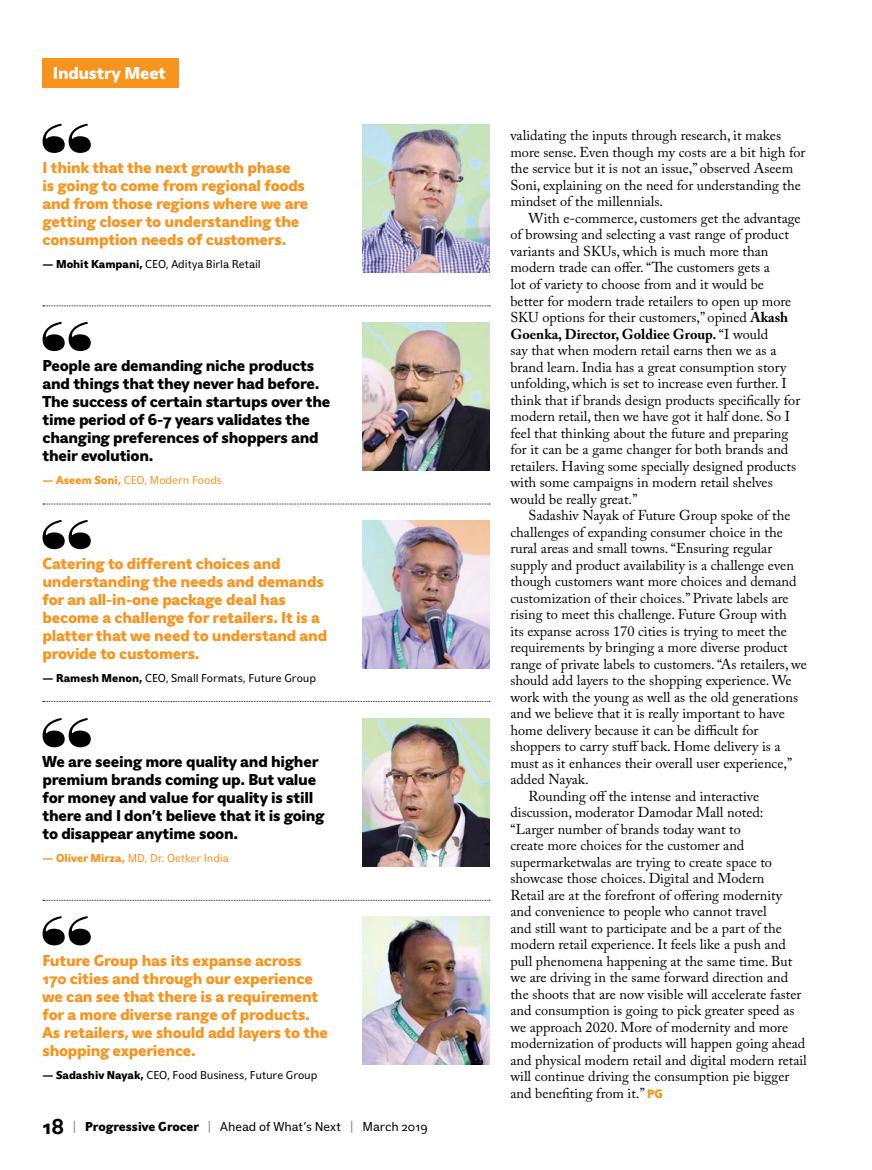
<style>
.page{position:relative;width:872px;height:1170px;background:#fff}
.page>*{position:absolute;margin:0;border:0;box-sizing:border-box;transform-origin:0 0}
.t1{font:800 18px "Eau Naturelle Sans";letter-spacing:-.02em;color:#fff}
.t2{font:800 16.5px/18px "Eau Naturelle Sans";letter-spacing:-.02em;color:#f7941e}
.t3{font:800 16.5px/18px "Eau Naturelle Sans";letter-spacing:-.02em;color:#000}
.t4{font:14.25px/16.5px "Adobe Caslon Pro";color:#000}
.t5{font:13.5px "Eau Naturelle Sans";letter-spacing:-.01em;color:#000}
.t6{font:12px "Eau Naturelle Sans";letter-spacing:-.005em;color:#000}
.t7{font:12px "Eau Naturelle Sans";letter-spacing:-.005em;color:#f7941e}
.s1{font-weight:800}
.s2{font-weight:700;font-size:22.5px}
.s3{font-weight:500;color:#808285}
.s4{font-weight:700}
.s5{font-family:"Eau Douce Sans";font-weight:800;font-size:12.75px;color:#f7941e}
</style>
<div class="page">
<div style="left:43px;top:58px;width:136px;height:30px;background:#f7941e"></div>
<img style="left:363px;top:124px;width:126px;height:148px">
<img style="left:363px;top:520px;width:126px;height:148px">
<img style="left:363px;top:322px;width:126px;height:148px">
<img style="left:363px;top:718px;width:126px;height:148px">
<img style="left:363px;top:916px;width:126px;height:148px">
<svg style="left:43px;top:124px;width:48px;height:29px"></svg>
<svg style="left:43px;top:520px;width:48px;height:29px"></svg>
<svg style="left:43px;top:322px;width:48px;height:29px"></svg>
<svg style="left:43px;top:718px;width:48px;height:29px"></svg>
<svg style="left:43px;top:916px;width:48px;height:29px"></svg>
<svg style="left:43px;top:305px;width:447px;height:1px"></svg>
<svg style="left:43px;top:503px;width:447px;height:1px"></svg>
<svg style="left:43px;top:701px;width:447px;height:1px"></svg>
<svg style="left:43px;top:899px;width:447px;height:1px"></svg>
<p class="t1" style="left:53px;top:66px;width:115px">Industry Meet</p>
<p class="t2" style="left:43px;top:160px;width:267px">I think that the next growth phase<br>is going to come from regional foods and from those regions where we are getting closer to understanding the consumption needs of customers.</p>
<p class="t6" style="left:43px;top:259px;width:220px"><span class="s1">— Mohit Kampani,</span> CEO, Aditya Birla Retail</p>
<p class="t3" style="left:43px;top:358px;width:289px">People are demanding niche products and things that they never had before.<br>The success of certain startups over the time period of 6-7 years validates the changing preferences of shoppers and their evolution.</p>
<p class="t7" style="left:43px;top:475px;width:181px"><span class="s1">— Aseem Soni,</span> CEO, Modern Foods</p>
<p class="t2" style="left:43px;top:556px;width:286px">Catering to different choices and understanding the needs and demands for an all-in-one package deal has become a challenge for retailers. It is a platter that we need to understand and provide to customers.</p>
<p class="t6" style="left:43px;top:673px;width:275px"><span class="s1">— Ramesh Menon,</span> CEO, Small Formats, Future Group</p>
<p class="t3" style="left:43px;top:754px;width:283px">We are seeing more quality and higher premium brands coming up. But value for money and value for quality is still there and I don’t believe that it is going to disappear anytime soon.</p>
<p class="t7" style="left:43px;top:853px;width:188px"><span class="s1">— Oliver Mirza,</span> MD, Dr. Oetker India</p>
<p class="t2" style="left:43px;top:952px;width:287px">Future Group has its expanse across 170 cities and through our experience we can see that there is a requirement for a more diverse range of products.<br>As retailers, we should add layers to the shopping experience.</p>
<p class="t6" style="left:43px;top:1069px;width:276px"><span class="s1">— Sadashiv Nayak,</span> CEO, Food Business, Future Group</p>
<p class="t5" style="left:43px;top:1121px;width:387px"><span class="s2">18</span> <span class="s3">|</span> <span class="s1">Progressive Grocer</span> <span class="s3">|</span> Ahead of What’s Next <span class="s3">|</span> March 2019</p>
<p class="t4" style="left:510px;top:128px;width:296px">validating the inputs through research, it makes more sense. Even though my costs are a bit high for the service but it is not an issue,” observed Aseem Soni, explaining on the need for understanding the mindset of the millennials.</p>
<p class="t4" style="left:510px;top:211px;width:292px;text-indent:18px">With e-commerce, customers get the advantage of browsing and selecting a vast range of product variants and SKUs, which is much more than modern trade can offer. “The customers gets a<br>lot of variety to choose from and it would be better for modern trade retailers to open up more SKU options for their customers,” opined <span class="s4">Akash Goenka, Director, Goldiee Group.</span> “I would<br>say that when modern retail earns then we as a brand learn. India has a great consumption story unfolding, which is set to increase even further. I think that if brands design products specifically for modern retail, then we have got it half done. So I feel that thinking about the future and preparing for it can be a game changer for both brands and retailers. Having some specially designed products with some campaigns in modern retail shelves would be really great.”</p>
<p class="t4" style="left:528px;top:508px;width:263px">Sadashiv Nayak of Future Group spoke of the</p>
<p class="t4" style="left:510px;top:524px;width:274px">challenges of expanding consumer choice in the</p>
<p class="t4" style="left:510px;top:541px;width:263px">rural areas and small towns. “Ensuring regular</p>
<p class="t4" style="left:510px;top:557px;width:285px">supply and product availability is a challenge even</p>
<p class="t4" style="left:510px;top:574px;width:288px">though customers want more choices and demand</p>
<p class="t4" style="left:510px;top:590px;width:280px">customization of their choices.” Private labels are</p>
<p class="t4" style="left:510px;top:607px;width:278px">rising to meet this challenge. Future Group with</p>
<p class="t4" style="left:510px;top:623px;width:278px">its expanse across 170 cities is trying to meet the</p>
<p class="t4" style="left:510px;top:640px;width:279px">requirements by bringing a more diverse product</p>
<p class="t4" style="left:510px;top:656px;width:298px">range of private labels to customers. “As retailers, we</p>
<p class="t4" style="left:510px;top:673px;width:283px">should add layers to the shopping experience. We</p>
<p class="t4" style="left:510px;top:689px;width:289px">work with the young as well as the old generations</p>
<p class="t4" style="left:510px;top:706px;width:276px">and we believe that it is really important to have</p>
<p class="t4" style="left:510px;top:722px;width:249px">home delivery because it can be difficult for</p>
<p class="t4" style="left:510px;top:739px;width:272px">shoppers to carry stuff back. Home delivery is a</p>
<p class="t4" style="left:510px;top:755px;width:283px">must as it enhances their overall user experience,”</p>
<p class="t4" style="left:510px;top:772px;width:80px">added Nayak.</p>
<p class="t4" style="left:528px;top:788px;width:232px">Rounding off the intense and interactive</p>
<p class="t4" style="left:510px;top:805px;width:254px">discussion, moderator Damodar Mall noted:</p>
<p class="t4" style="left:510px;top:821px;width:232px">“Larger number of brands today want to</p>
<p class="t4" style="left:510px;top:838px;width:235px">create more choices for the customer and</p>
<p class="t4" style="left:510px;top:854px;width:263px">supermarketwalas are trying to create space to</p>
<p class="t4" style="left:510px;top:871px;width:255px">showcase those choices. Digital and Modern</p>
<p class="t4" style="left:510px;top:887px;width:273px">Retail are at the forefront of offering modernity</p>
<p class="t4" style="left:510px;top:904px;width:258px">and convenience to people who cannot travel</p>
<p class="t4" style="left:510px;top:920px;width:273px">and still want to participate and be a part of the</p>
<p class="t4" style="left:510px;top:937px;width:277px">modern retail experience. It feels like a push and</p>
<p class="t4" style="left:510px;top:953px;width:283px">pull phenomena happening at the same time. But</p>
<p class="t4" style="left:510px;top:970px;width:279px">we are driving in the same forward direction and</p>
<p class="t4" style="left:510px;top:986px;width:292px">the shoots that are now visible will accelerate faster</p>
<p class="t4" style="left:510px;top:1003px;width:285px">and consumption is going to pick greater speed as</p>
<p class="t4" style="left:510px;top:1019px;width:279px">we approach 2020. More of modernity and more</p>
<p class="t4" style="left:510px;top:1036px;width:296px">modernization of products will happen going ahead</p>
<p class="t4" style="left:510px;top:1052px;width:298px">and physical modern retail and digital modern retail</p>
<p class="t4" style="left:510px;top:1069px;width:280px">will continue driving the consumption pie bigger</p>
<p class="t4" style="left:510px;top:1085px;width:154px">and benefiting from it.” <span class="s5">PG</span></p>
</div>
